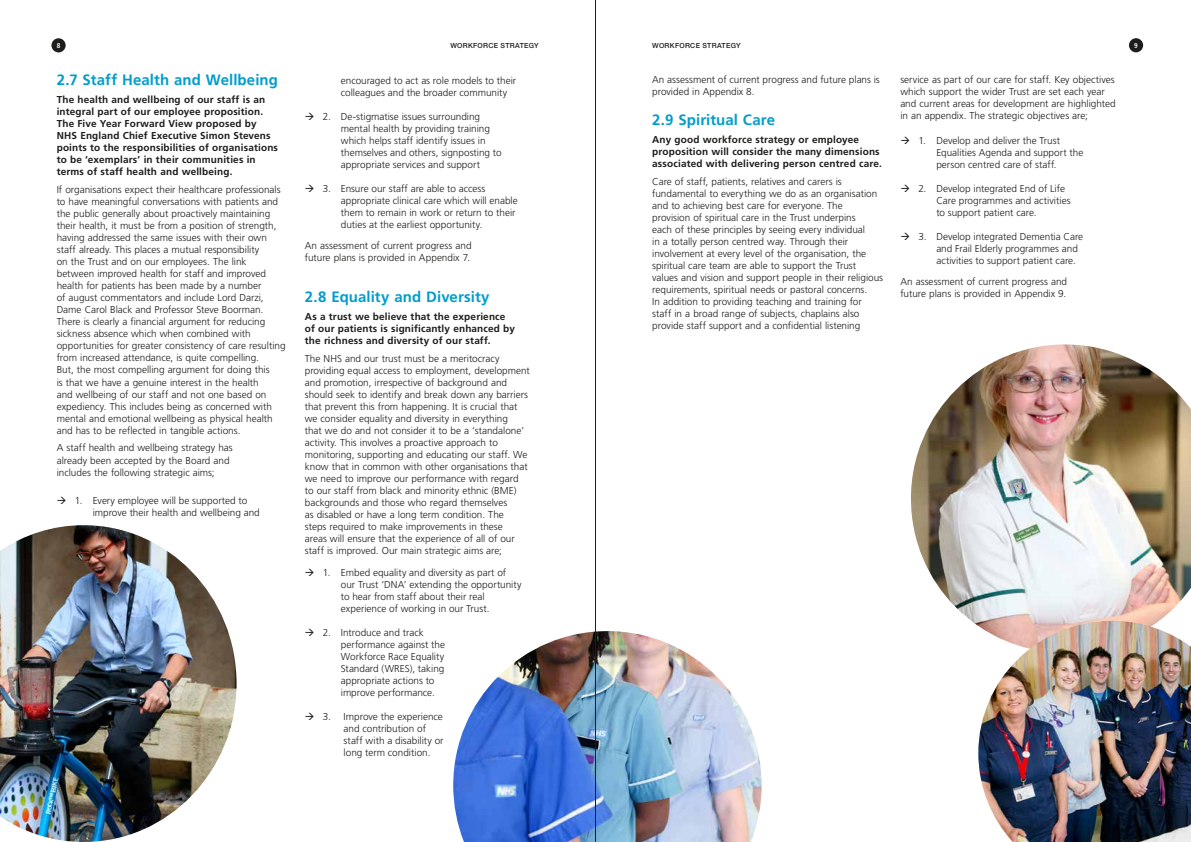
<style>
.page{position:relative;width:1191px;height:842px;background:#fff}
.page>*{position:absolute;margin:0;border:0;box-sizing:border-box;transform-origin:0 0}
.t1{font:700 15px "Frutiger LT Std";letter-spacing:.005em;color:#009dcc}
.t2{font:300 10px/12px "Frutiger LT Std";color:#1d1d1b}
.t3{font:700 10px/12px "Frutiger LT Std";letter-spacing:.015em;color:#1d1d1b}
.t4{font:500 7px "Helvetica Neue";letter-spacing:.045em;color:#1d1d1b}
.t5{font:700 condensed 7px "Frutiger LT Std";color:#fff}
</style>
<div class="page">
<div style="left:51px;top:38px;width:15px;height:14px;background:#1d1d1b;border-radius:50%"></div>
<div style="left:1129px;top:38px;width:14px;height:14px;background:#1d1d1b;border-radius:50%"></div>
<img style="left:911px;top:344px;width:280px;height:282px">
<img style="left:453px;top:631px;width:308px;height:211px">
<hr style="left:595px;top:0;width:1px;height:842px;background:#1d1d1b">
<img style="left:978px;top:621px;width:213px;height:221px">
<img style="left:0;top:525px;width:236px;height:317px">
<p class="t5" style="left:57px;top:41px;width:5px">8</p>
<p class="t4" style="left:450px;top:41px;width:90px">WORKFORCE STRATEGY</p>
<p class="t4" style="left:652px;top:41px;width:90px">WORKFORCE STRATEGY</p>
<p class="t5" style="left:1134px;top:41px;width:5px">9</p>
<h1 class="t1" style="left:57px;top:71px;width:223px">2.7 Staff Health and Wellbeing</h1>
<p class="t3" style="left:57px;top:93px;width:223px">The health and wellbeing of our staff is an integral part of our employee proposition.<br>The Five Year Forward View proposed by NHS England Chief Executive Simon Stevens points to the responsibilities of organisations to be ‘exemplars’ in their communities in terms of staff health and wellbeing.</p>
<p class="t2" style="left:57px;top:183px;width:230px">If organisations expect their healthcare professionals to have meaningful conversations with patients and the public generally about proactively maintaining their health, it must be from a position of strength, having addressed the same issues with their own staff already. This places a mutual responsibility<br>on the Trust and on our employees. The link between improved health for staff and improved health for patients has been made by a number<br>of august commentators and include Lord Darzi, Dame Carol Black and Professor Steve Boorman.<br>There is clearly a financial argument for reducing sickness absence which when combined with opportunities for greater consistency of care resulting from increased attendance, is quite compelling.<br>But, the most compelling argument for doing this<br>is that we have a genuine interest in the health<br>and wellbeing of our staff and not one based on expediency. This includes being as concerned with mental and emotional wellbeing as physical health and has to be reflected in tangible actions.</p>
<p class="t2" style="left:57px;top:442px;width:177px">A staff health and wellbeing strategy has already been accepted by the Board and includes the following strategic aims;</p>
<p class="t2" style="left:93px;top:495px;width:168px;text-indent:-18px">1. Every employee will be supported to improve their health and wellbeing and</p>
<p class="t2" style="left:652px;top:74px;width:229px">An assessment of current progress and future plans is provided in Appendix 8.</p>
<h1 class="t1" style="left:652px;top:111px;width:124px">2.9 Spiritual Care</h1>
<p class="t3" style="left:652px;top:133px;width:231px">Any good workforce strategy or employee proposition will consider the many dimensions associated with delivering person centred care.</p>
<p class="t2" style="left:652px;top:175px;width:232px">Care of staff, patients, relatives and carers is fundamental to everything we do as an organisation and to achieving best care for everyone. The provision of spiritual care in the Trust underpins<br>each of these principles by seeing every individual<br>in a totally person centred way. Through their involvement at every level of the organisation, the spiritual care team are able to support the Trust values and vision and support people in their religious requirements, spiritual needs or pastoral concerns.<br>In addition to providing teaching and training for staff in a broad range of subjects, chaplains also provide staff support and a confidential listening</p>
<p class="t2" style="left:900px;top:74px;width:217px">service as part of our care for staff. Key objectives which support the wider Trust are set each year and current areas for development are highlighted in an appendix. The strategic objectives are;</p>
<p class="t2" style="left:936px;top:135px;width:148px;text-indent:-18px">1. Develop and deliver the Trust<br>Equalities Agenda and support the person centred care of staff.</p>
<p class="t2" style="left:936px;top:183px;width:136px;text-indent:-18px">2. Develop integrated End of Life<br>Care programmes and activities to support patient care.</p>
<p class="t2" style="left:936px;top:231px;width:148px;text-indent:-18px">3. Develop integrated Dementia Care and Frail Elderly programmes and activities to support patient care.</p>
<p class="t2" style="left:900px;top:275px;width:168px">An assessment of current progress and future plans is provided in Appendix 9.</p>
<p class="t2" style="left:341px;top:75px;width:177px">encouraged to act as role models to their colleagues and the broader community</p>
<p class="t2" style="left:341px;top:111px;width:162px;text-indent:-18px">2. De-stigmatise issues surrounding mental health by providing training which helps staff identify issues in themselves and others, signposting to appropriate services and support</p>
<p class="t2" style="left:341px;top:183px;width:178px;text-indent:-18px">3. Ensure our staff are able to access appropriate clinical care which will enable them to remain in work or return to their duties at the earliest opportunity.</p>
<p class="t2" style="left:305px;top:239px;width:168px">An assessment of current progress and future plans is provided in Appendix 7.</p>
<h1 class="t1" style="left:305px;top:288px;width:186px">2.8 Equality and Diversity</h1>
<p class="t3" style="left:305px;top:310px;width:212px">As a trust we believe that the experience of our patients is significantly enhanced by the richness and diversity of our staff.</p>
<p class="t2" style="left:305px;top:352px;width:227px">The NHS and our trust must be a meritocracy providing equal access to employment, development and promotion, irrespective of background and should seek to identify and break down any barriers that prevent this from happening. It is crucial that we consider equality and diversity in everything<br>that we do and not consider it to be a ‘standalone’ activity. This involves a proactive approach to monitoring, supporting and educating our staff. We know that in common with other organisations that we need to improve our performance with regard<br>to our staff from black and minority ethnic (BME) backgrounds and those who regard themselves<br>as disabled or have a long term condition. The<br>steps required to make improvements in these<br>areas will ensure that the experience of all of our staff is improved. Our main strategic aims are;</p>
<p class="t2" style="left:341px;top:567px;width:182px;text-indent:-18px">1. Embed equality and diversity as part of our Trust ‘DNA’ extending the opportunity to hear from staff about their real experience of working in our Trust.</p>
<p class="t2" style="left:341px;top:627px;width:106px;text-indent:-18px">2. Introduce and track performance against the<br>Workforce Race Equality<br>Standard (WRES), taking appropriate actions to improve performance.</p>
<p class="t2" style="left:344px;top:711px;width:101px;text-indent:-21px">3. Improve the experience and contribution of staff with a disability or long term condition.</p>
</div>
